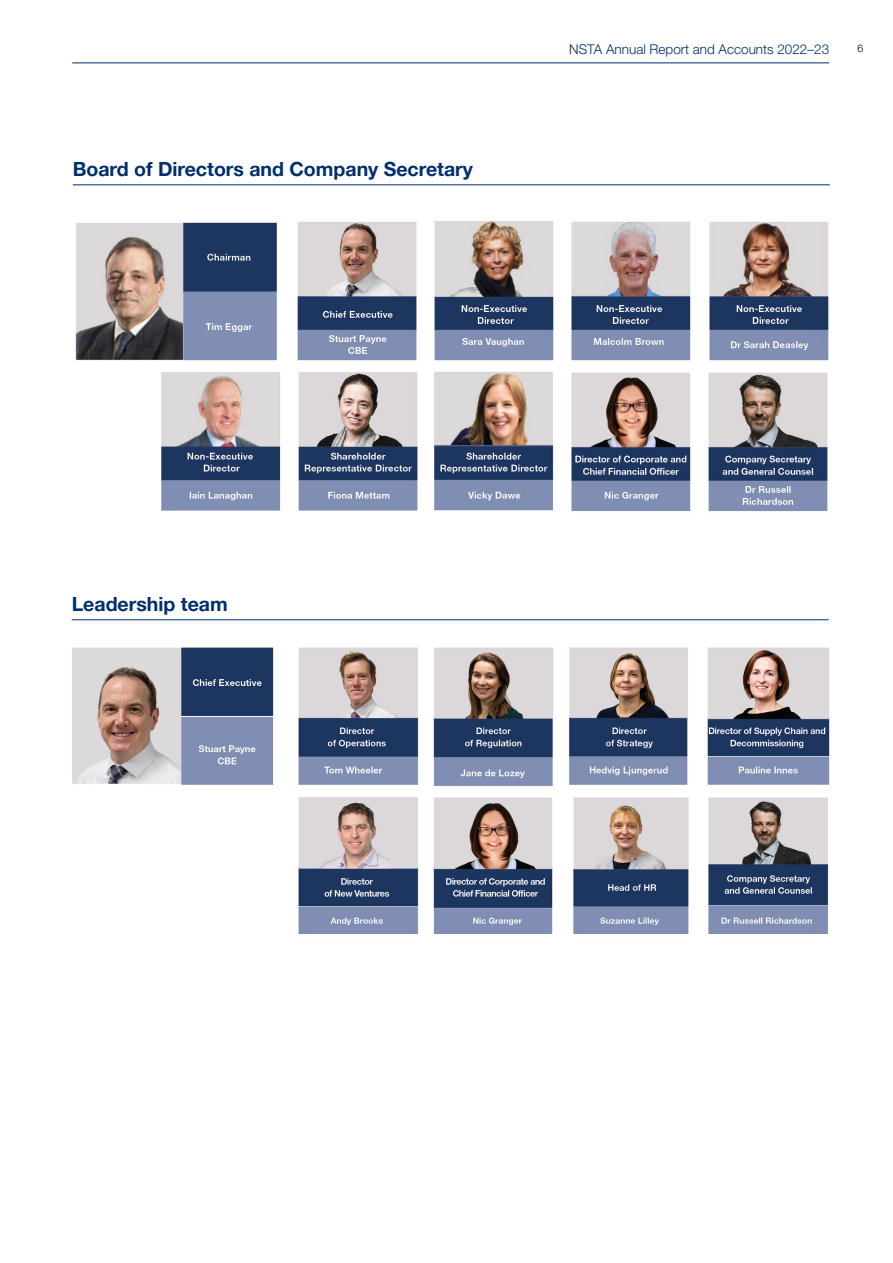
<style>
.page{position:relative;width:893px;height:1263px;background:#fff}
.page>*{position:absolute;margin:0;border:0;box-sizing:border-box;transform-origin:0 0}
.Heading_Rule_Below{font:700 19.5px "Helvetica Neue LT Pro";color:#002f6e}
.t1{font:13.5px "Helvetica Neue LT Pro Lt 5";color:#002f6e}
.t2{font:10.5px "Helvetica Neue LT Pro Lt 4";color:#000}
</style>
<div class="page">
<hr style="left:72px;top:63px;width:757px;height:1px;background:#002f6e">
<hr style="left:73px;top:184px;width:757px;height:1px;background:#002f6e">
<hr style="left:72px;top:619px;width:757px;height:1px;background:#002f6e">
<img style="left:75px;top:221px;width:754px;height:291px">
<img style="left:72px;top:647px;width:757px;height:287px">
<p class="Heading_Rule_Below" style="left:73px;top:157px;width:402px">Board of Directors and Company Secretary</p>
<p class="t1" style="left:569px;top:41px;width:261px">NSTA Annual Report and Accounts 2022–23</p>
<p class="t2" style="left:857px;top:42px;width:7px">6</p>
<p class="Heading_Rule_Below" style="left:72px;top:592px;width:157px">Leadership team</p>
</div>
